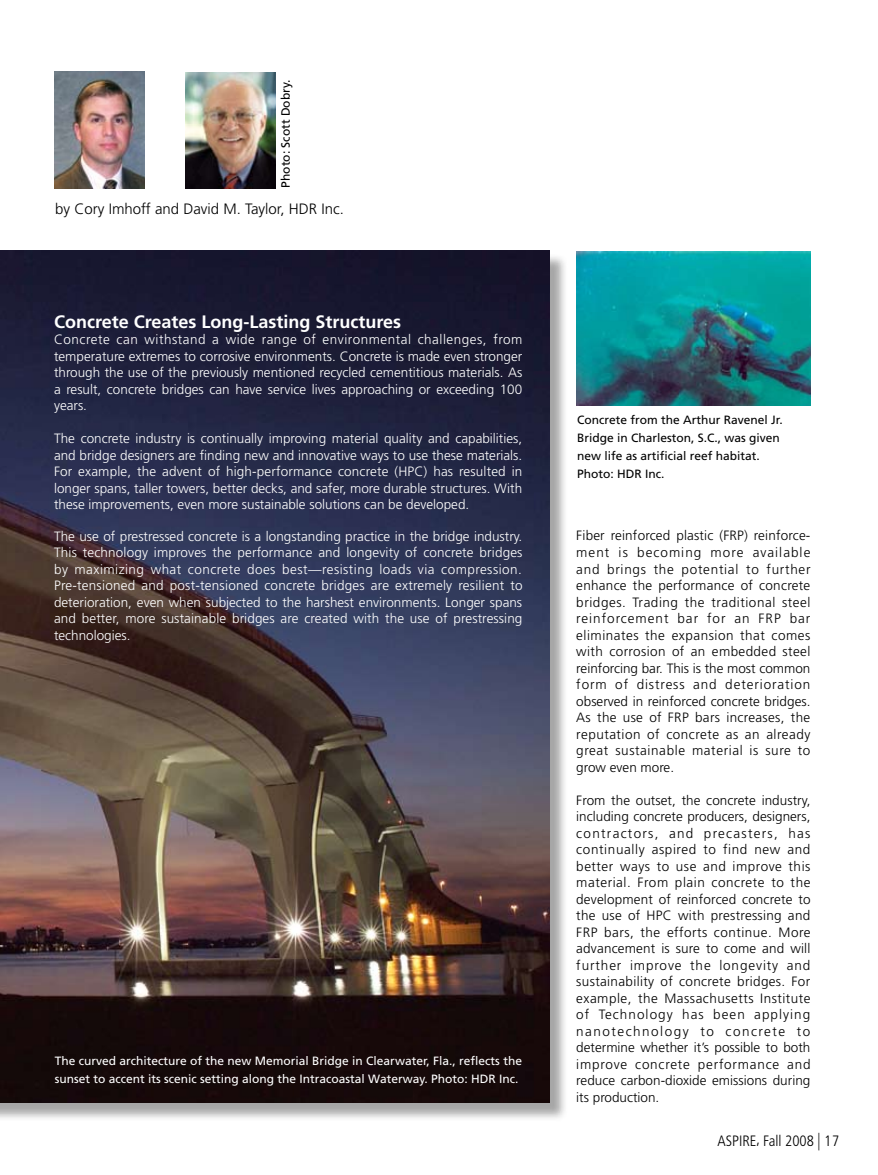
<style>
.page{position:relative;width:878px;height:1175px;background:#fff}
.page>*{position:absolute;margin:0;border:0;box-sizing:border-box;transform-origin:0 0}
.t1{font:700 18px "Frutiger";color:#fff}
.t2{font:300 15px "Frutiger";color:#000}
.t3{font:300 condensed 15px "Frutiger";color:#000}
.t4{font:300 13.5px/16.5px "Frutiger";color:#000;text-align:justify}
.t5{font:300 13.5px/16.5px "Frutiger";color:#fff;text-align:justify}
.t6{font:12px/18px "Frutiger";color:#fff}
.t7{font:12px/18px "Frutiger";color:#000}
.s1{font-size:17.55px}
</style>
<div class="page">
<div style="left:0;top:253px;width:568px;height:868px;background:#000;opacity:.35"></div>
<img style="left:0;top:250px;width:549px;height:852px">
<img style="left:186px;top:72px;width:90px;height:117px">
<img style="left:55px;top:72px;width:90px;height:117px">
<img style="left:576px;top:252px;width:234px;height:154px">
<p class="t7" style="left:277px;top:188px;width:109px;rotate:-90deg">Photo: Scott Dobry.</p>
<p class="t2" style="left:55px;top:201px;width:290px">by Cory Imhoff and David M. Taylor, HDR Inc.</p>
<h1 class="t1" style="left:54px;top:311px;width:349px">Concrete Creates Long-Lasting Structures</h1>
<p class="t5" style="left:54px;top:331px;width:470px">Concrete can withstand a wide range of environmental challenges, from temperature extremes to corrosive environments. Concrete is made even stronger through the use of the previously mentioned recycled cementitious materials. As a result, concrete bridges can have service lives approaching or exceeding 100 years.</p>
<p class="t5" style="left:54px;top:430px;width:470px">The concrete industry is continually improving material quality and capabilities, and bridge designers are finding new and innovative ways to use these materials.<br>For example, the advent of high-performance concrete (HPC) has resulted in longer spans, taller towers, better decks, and safer, more durable structures. With these improvements, even more sustainable solutions can be developed.</p>
<p class="t5" style="left:54px;top:528px;width:470px">The use of prestressed concrete is a longstanding practice in the bridge industry.<br>This technology improves the performance and longevity of concrete bridges by maximizing what concrete does best—resisting loads via compression.<br>Pre-tensioned and post-tensioned concrete bridges are extremely resilient to deterioration, even when subjected to the harshest environments. Longer spans and better, more sustainable bridges are created with the use of prestressing technologies.</p>
<p class="t6" style="left:55px;top:1051px;width:469px">The curved architecture of the new Memorial Bridge in Clearwater, Fla., reflects the sunset to accent its scenic setting along the Intracoastal Waterway. Photo: HDR Inc.</p>
<p class="t7" style="left:577px;top:411px;width:207px">Concrete from the Arthur Ravenel Jr.<br>Bridge in Charleston, S.C., was given new life as artificial reef habitat.<br>Photo: HDR Inc.</p>
<p class="t4" style="left:576px;top:528px;width:236px">Fiber reinforced plastic (FRP) reinforce&shy;ment is becoming more available and brings the potential to further enhance the performance of concrete bridges. Trading the traditional steel reinforcement bar for an FRP bar eliminates the expansion that comes with corrosion of an embedded steel reinforcing bar. This is the most common form of distress and deterioration observed in reinforced concrete bridges.<br>As the use of FRP bars increases, the reputation of concrete as an already great sustainable material is sure to grow even more.</p>
<p class="t4" style="left:576px;top:792px;width:236px">From the outset, the concrete industry, including concrete producers, designers, contractors, and precasters, has continually aspired to find new and better ways to use and improve this material. From plain concrete to the development of reinforced concrete to the use of HPC with prestressing and FRP bars, the efforts continue. More advancement is sure to come and will further improve the longevity and sustainability of concrete bridges. For example, the Massachusetts Institute of Technology has been applying nanotechnology to concrete to determine whether it’s possible to both improve concrete performance and reduce carbon-dioxide emissions during its production.</p>
<p class="t3" style="left:717px;top:1132px;width:123px">ASPIRE, Fall 2008 <span class="s1">|</span> 17</p>
</div>
